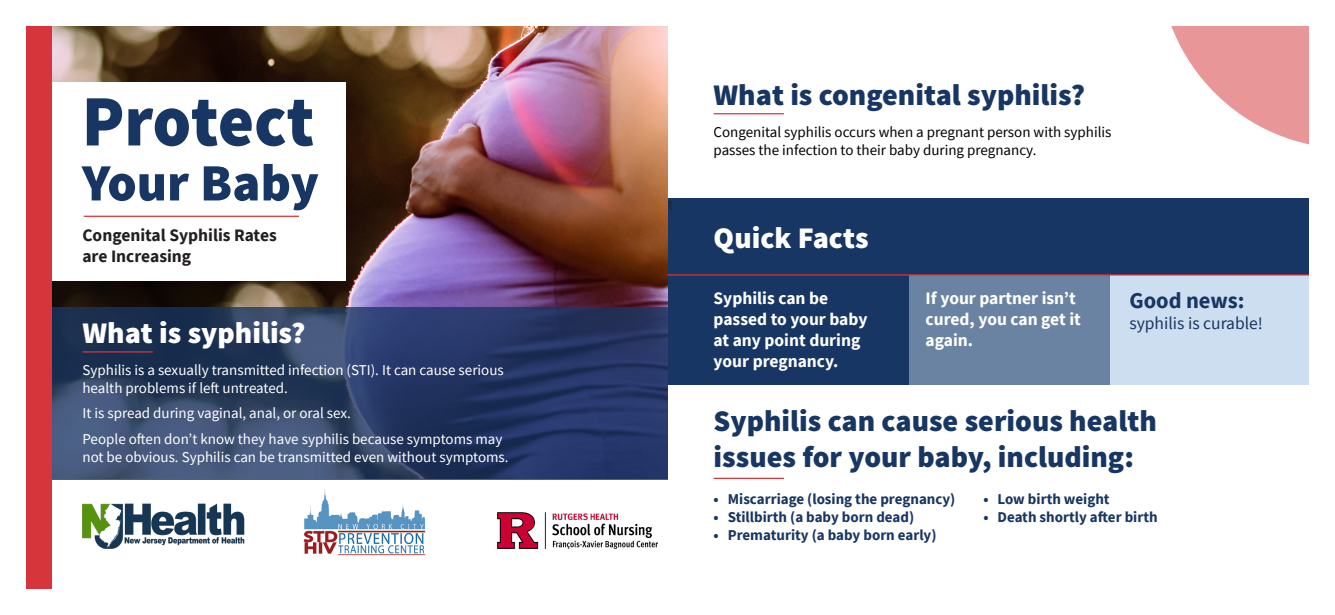
<style>
.page{position:relative;width:1335px;height:615px;background:#fff}
.page>*{position:absolute;margin:0;border:0;box-sizing:border-box;transform-origin:0 0}
.t1{font:900 72.5px "Source Sans Pro";color:#183663;scale:.95 1}
.t2{font:900 52.5px "Source Sans Pro";color:#183663}
.t3{font:900 30px "Source Sans Pro";color:#183663}
.t4{font:900 30px "Source Sans Pro";color:#fff}
.t5{font:700 22.5px "Source Sans Pro";color:#183663}
.t6{font:700 17.5px/21px "Source Sans Pro";color:#fff}
.t7{font:700 17.5px "Source Sans Pro";color:#231f20}
.t8{font:17.5px "Source Sans Pro";color:#183663}
.t9{font:15px/18px "Source Sans Pro";color:#fff}
.t10{font:700 15px "Source Sans Pro";color:#183663}
.t11{font:15px/18px "Source Sans Pro";color:#000}
.t12{font:15px "Minion Pro";color:#231f20}
</style>
<div class="page">
<img style="left:52px;top:26px;width:616px;height:282px">
<div style="left:668px;top:198px;width:641px;height:186px;background:#183663"></div>
<img style="left:82px;top:503px;width:163px;height:46px">
<img style="left:304px;top:488px;width:122px;height:68px">
<svg style="left:52px;top:308px;width:616px;height:172px;background:#2c3e66"></svg>
<div style="left:46px;top:83px;width:300px;height:198px;background:#fff"></div>
<div style="left:26px;top:26px;width:26px;height:563px;background:#d5353b"></div>
<hr style="left:84px;top:216px;width:215px;height:1px;background:#d5353b">
<hr style="left:82px;top:351px;width:71px;height:2px;background:#d5353b">
<hr style="left:714px;top:113px;width:70px;height:1px;background:#d5353b">
<hr style="left:714px;top:478px;width:70px;height:1px;background:#d5353b">
<div style="left:909px;top:275px;width:201px;height:109px;background:#6a83a3"></div>
<div style="left:1110px;top:275px;width:199px;height:109px;background:#ccdeef"></div>
<hr style="left:668px;top:274px;width:641px;height:2px;background:#d5353b">
<svg style="left:1171px;top:26px;width:138px;height:119px"></svg>
<img style="left:498px;top:513px;width:159px;height:36px">
<p class="t1" style="left:82px;top:74px;width:246px">Protect</p>
<p class="t2" style="left:82px;top:149px;width:239px">Your Baby</p>
<p class="t7" style="left:82px;top:224px;width:196px">Congenital Syphilis Rates</p>
<p class="t7" style="left:82px;top:245px;width:110px">are Increasing</p>
<p class="t4" style="left:82px;top:314px;width:225px">What is syphilis?</p>
<p class="t9" style="left:82px;top:361px;width:423px">Syphilis is a sexually transmitted infection (STI). It can cause serious health problems if left untreated.</p>
<p class="t9" style="left:82px;top:404px;width:270px">It is spread during vaginal, anal, or oral sex.</p>
<p class="t9" style="left:82px;top:430px;width:428px">People often don’t know they have syphilis because symptoms may not be obvious. Syphilis can be transmitted even without symptoms.</p>
<p class="t12" style="left:668px;top:194px;width:6px">t</p>
<p class="t3" style="left:714px;top:75px;width:373px">What is congenital syphilis?</p>
<p class="t11" style="left:714px;top:123px;width:399px">Congenital syphilis occurs when a pregnant person with syphilis passes the infection to their baby during pregnancy.</p>
<p class="t4" style="left:714px;top:219px;width:157px">Quick Facts</p>
<p class="t6" style="left:714px;top:288px;width:155px">Syphilis can be passed to your baby at any point during your pregnancy.</p>
<p class="t6" style="left:926px;top:288px;width:157px">If your partner isn’t cured, you can get it again.</p>
<p class="t5" style="left:1129px;top:285px;width:117px">Good news:</p>
<p class="t8" style="left:1129px;top:312px;width:135px">syphilis is curable!</p>
<p class="t3" style="left:714px;top:402px;width:445px">Syphilis can cause serious health</p>
<p class="t3" style="left:714px;top:438px;width:422px">issues for your baby, including:</p>
<p class="t10" style="left:714px;top:489px;width:243px">• Miscarriage (losing the pregnancy)</p>
<p class="t10" style="left:714px;top:507px;width:202px">• Stillbirth (a baby born dead)</p>
<p class="t10" style="left:714px;top:525px;width:225px">• Prematurity (a baby born early)</p>
<p class="t10" style="left:983px;top:489px;width:128px">• Low birth weight</p>
<p class="t10" style="left:983px;top:507px;width:176px">• Death shortly after birth</p>
</div>
